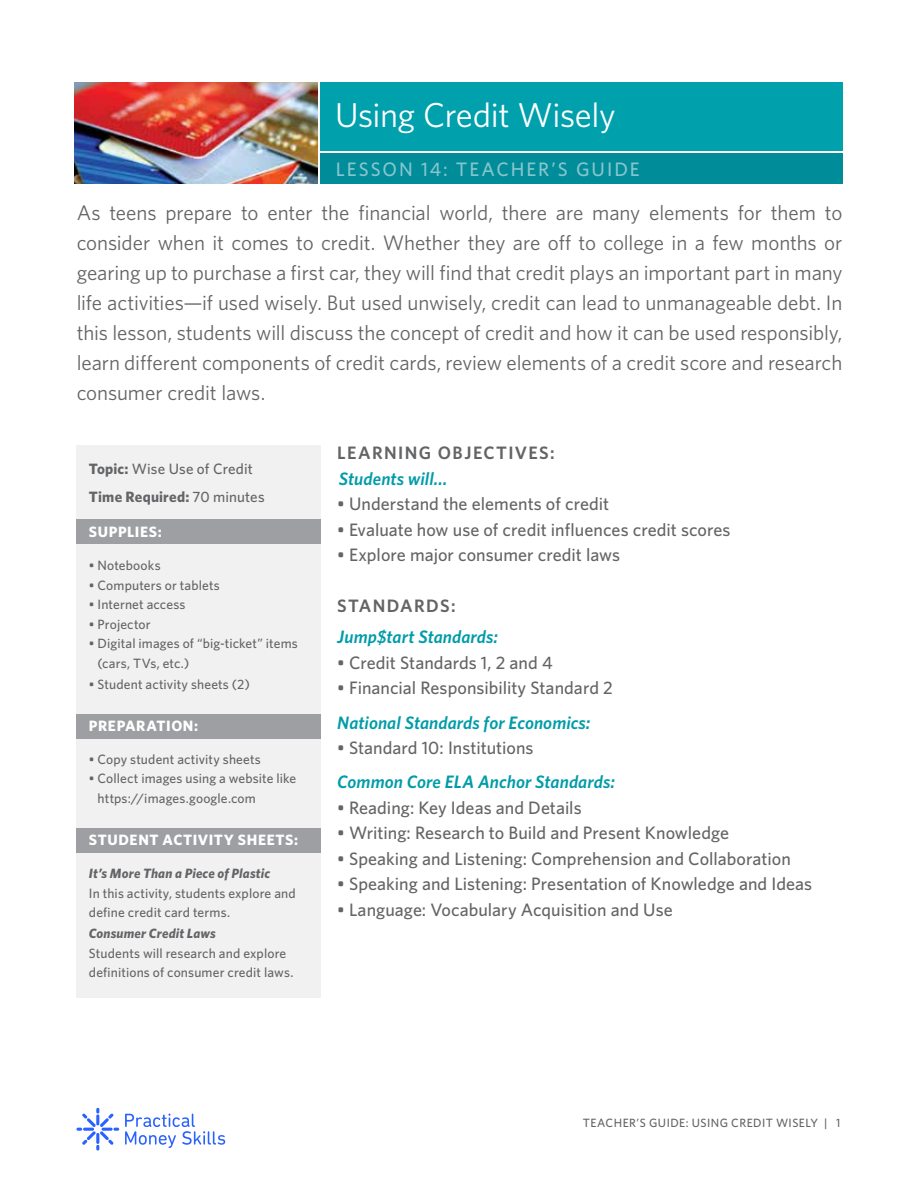
<style>
.page{position:relative;width:918px;height:1188px;background:#fff}
.page>*{position:absolute;margin:0;border:0;box-sizing:border-box;transform-origin:0 0}
.t1{font:34.5px "Whitney";letter-spacing:-.01em;color:#fff}
.t2{font:21px/30px "Whitney";letter-spacing:-.005em;color:#636466;text-align:justify}
.t3{font:500 19.5px "Whitney";letter-spacing:.1em;color:#87c5cd}
.t4{font:500 18px "Whitney";color:#636466}
.t5{font:italic 600 18px "Whitney";letter-spacing:.005em;color:#009ca9}
.t6{font:600 18px "Whitney";letter-spacing:.075em;color:#636466}
.t7{font:500 15px/27.8px "Whitney";letter-spacing:.01em;color:#636466}
.t8{font:700 15px "Whitney";letter-spacing:.04em;color:#fff}
.t9{font:500 13.5px/19.5px "Whitney";letter-spacing:.01em;color:#636466}
.t10{font:italic 700 13.5px "Whitney";letter-spacing:.01em;color:#636466}
.t11{font:500 12px "Whitney";letter-spacing:.04em;color:#636466}
.s1{font-weight:700}
</style>
<div class="page">
<img style="left:74px;top:82px;width:243px;height:102px">
<div style="left:76px;top:445px;width:244px;height:553px;background:#f1f1f2"></div>
<div style="left:76px;top:520px;width:244px;height:24px;background:#9d9fa2"></div>
<div style="left:76px;top:714px;width:244px;height:25px;background:#9d9fa2"></div>
<div style="left:76px;top:828px;width:244px;height:24px;background:#9d9fa2"></div>
<div style="left:320px;top:82px;width:523px;height:69px;background:#00a0ad"></div>
<div style="left:320px;top:153px;width:523px;height:30px;background:#008c99"></div>
<svg style="left:125px;top:1114px;width:100px;height:34px"></svg>
<svg style="left:76px;top:1108px;width:43px;height:43px"></svg>
<h1 class="t1" style="left:335px;top:92px;width:282px">Using Credit Wisely</h1>
<p class="t3" style="left:336px;top:156px;width:305px">LESSON 14: TEACHER’S GUIDE</p>
<p class="t2" style="left:77px;top:197px;width:767px">As teens prepare to enter the financial world, there are many elements for them to consider when it comes to credit. Whether they are off to college in a few months or gearing up to purchase a first car, they will find that credit plays an important part in many life activities—if used wisely. But used unwisely, credit can lead to unmanageable debt. In this lesson, students will discuss the concept of credit and how it can be used responsibly, learn different components of credit cards, review elements of a credit score and research consumer credit laws.</p>
<p class="t7" style="left:89px;top:455px;width:177px"><span class="s1">Topic:</span> Wise Use of Credit<br><span class="s1">Time Required:</span> 70 minutes</p>
<p class="t8" style="left:89px;top:522px;width:74px">SUPPLIES:</p>
<p class="t9" style="left:89px;top:556px;width:73px">• Notebooks</p>
<p class="t9" style="left:89px;top:575px;width:132px">• Computers or tablets</p>
<p class="t9" style="left:89px;top:595px;width:98px">• Internet access</p>
<p class="t9" style="left:89px;top:614px;width:63px">• Projector</p>
<p class="t9" style="left:98px;top:634px;width:202px;text-indent:-9px">• Digital images of “big-ticket” items (cars, TVs, etc.)</p>
<p class="t9" style="left:89px;top:674px;width:163px">• Student activity sheets (2)</p>
<p class="t8" style="left:89px;top:716px;width:111px">PREPARATION:</p>
<p class="t9" style="left:89px;top:749px;width:173px">• Copy student activity sheets</p>
<p class="t9" style="left:98px;top:769px;width:200px;text-indent:-9px">• Collect images using a website like https://images.google.com</p>
<p class="t8" style="left:89px;top:830px;width:211px">STUDENT ACTIVITY SHEETS:</p>
<p class="t10" style="left:89px;top:865px;width:183px">It’s More Than a Piece of Plastic</p>
<p class="t9" style="left:89px;top:883px;width:208px">In this activity, students explore and define credit card terms.</p>
<p class="t10" style="left:89px;top:924px;width:128px">Consumer Credit Laws</p>
<p class="t9" style="left:89px;top:943px;width:206px">Students will research and explore definitions of consumer credit laws.</p>
<p class="t6" style="left:337px;top:441px;width:219px">LEARNING OBJECTIVES:</p>
<p class="t5" style="left:339px;top:467px;width:110px">Students will…</p>
<p class="t4" style="left:337px;top:492px;width:273px">• Understand the elements of credit</p>
<p class="t4" style="left:337px;top:518px;width:395px">• Evaluate how use of credit influences credit scores</p>
<p class="t4" style="left:337px;top:543px;width:284px">• Explore major consumer credit laws</p>
<p class="t6" style="left:337px;top:594px;width:120px">STANDARDS:</p>
<p class="t5" style="left:337px;top:625px;width:162px">Jump$tart Standards:</p>
<p class="t4" style="left:337px;top:651px;width:217px">• Credit Standards 1, 2 and 4</p>
<p class="t4" style="left:337px;top:676px;width:277px">• Financial Responsibility Standard 2</p>
<p class="t5" style="left:337px;top:710px;width:255px">National Standards for Economics:</p>
<p class="t4" style="left:337px;top:736px;width:198px">• Standard 10: Institutions</p>
<p class="t5" style="left:337px;top:770px;width:279px">Common Core ELA Anchor Standards:</p>
<p class="t4" style="left:337px;top:796px;width:246px">• Reading: Key Ideas and Details</p>
<p class="t4" style="left:337px;top:821px;width:393px">• Writing: Research to Build and Present Knowledge</p>
<p class="t4" style="left:337px;top:847px;width:455px">• Speaking and Listening: Comprehension and Collaboration</p>
<p class="t4" style="left:337px;top:872px;width:476px">• Speaking and Listening: Presentation of Knowledge and Ideas</p>
<p class="t4" style="left:337px;top:898px;width:337px">• Language: Vocabulary Acquisition and Use</p>
<p class="t11" style="left:583px;top:1115px;width:259px">TEACHER’S GUIDE: USING CREDIT WISELY | 1</p>
</div>
